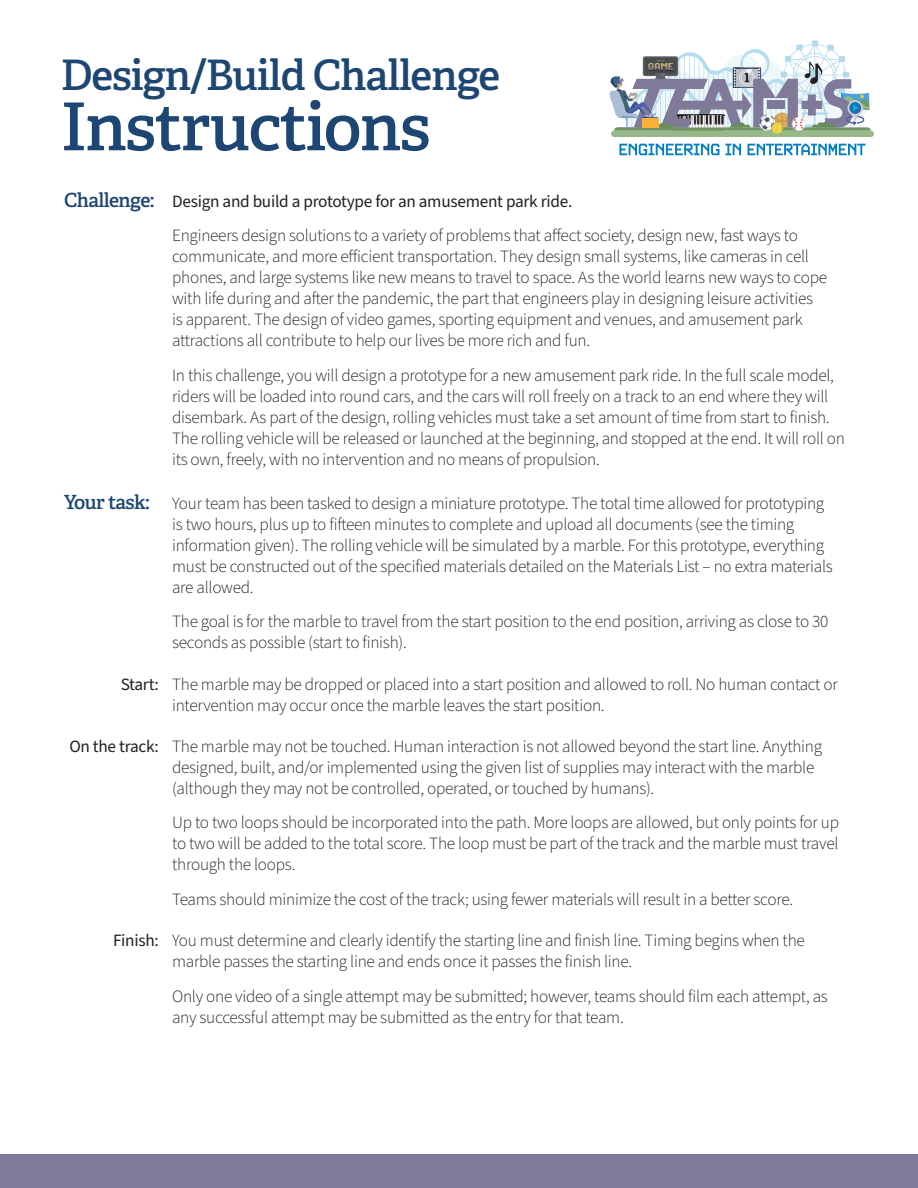
<style>
.page{position:relative;width:918px;height:1188px;background:#fff}
.page>*{position:absolute;margin:0;border:0;box-sizing:border-box;transform-origin:0 0}
.t1{font:66px "Adelle PE Sb";letter-spacing:-.025em;color:#1d4673}
.t2{font:42px "Adelle PE Sb";letter-spacing:-.025em;color:#1d4673}
.Body_Text{font:300 17.25px/21px "Source Sans Pro";letter-spacing:-.015em;color:#231f20}
.Body_Text-2{font:17.25px "Source Sans Pro";letter-spacing:-.015em;color:#231f20}
.s1{font-family:"Adelle PE Sb";font-size:19.5px;color:#1d4673}
.s2{font-family:"Adelle PE Sb";font-weight:400;font-size:19.5px;color:#1d4673}
.s3{font-weight:400}
</style>
<div class="page">
<div style="left:611px;top:131px;width:263px;height:6px;background:#97b888;border-radius:3px"></div>
<svg style="left:610px;top:40px;width:262px;height:94px"></svg>
<div style="left:642px;top:118px;width:17px;height:10px;background:#f8b235"></div>
<svg style="left:619px;top:144px;width:100px;height:11px"></svg>
<svg style="left:725px;top:144px;width:16px;height:11px"></svg>
<svg style="left:748px;top:144px;width:118px;height:11px"></svg>
<img style="left:687px;top:115px;width:37px;height:16px">
<div style="left:0;top:1154px;width:918px;height:34px;background:#7f7a9a"></div>
<p class="t2" style="left:61px;top:45px;width:441px">Design/Build Challenge</p>
<p class="t1" style="left:61px;top:79px;width:371px">Instructions</p>
<p class="Body_Text-2" style="left:64px;top:189px;width:510px"><span class="s1">Challenge:</span> Design and build a prototype for an amusement park ride.</p>
<p class="Body_Text" style="left:172px;top:225px;width:657px">Engineers design solutions to a variety of problems that affect society, design new, fast ways to communicate, and more efficient transportation. They design small systems, like cameras in cell phones, and large systems like new means to travel to space. As the world learns new ways to cope with life during and after the pandemic, the part that engineers play in designing leisure activities is apparent. The design of video games, sporting equipment and venues, and amusement park attractions all contribute to help our lives be more rich and fun.</p>
<p class="Body_Text" style="left:172px;top:365px;width:674px">In this challenge, you will design a prototype for a new amusement park ride. In the full scale model, riders will be loaded into round cars, and the cars will roll freely on a track to an end where they will disembark. As part of the design, rolling vehicles must take a set amount of time from start to finish.<br>The rolling vehicle will be released or launched at the beginning, and stopped at the end. It will roll on its own, freely, with no intervention and no means of propulsion.</p>
<p class="Body_Text" style="left:172px;top:493px;width:662px;text-indent:-108px"><span class="s2">Your task:</span> Your team has been tasked to design a miniature prototype. The total time allowed for prototyping is two hours, plus up to fifteen minutes to complete and upload all documents (see the timing information given). The rolling vehicle will be simulated by a marble. For this prototype, everything must be constructed out of the specified materials detailed on the Materials List – no extra materials are allowed.</p>
<p class="Body_Text" style="left:172px;top:612px;width:658px">The goal is for the marble to travel from the start position to the end position, arriving as close to 30 seconds as possible (start to finish).</p>
<p class="Body_Text" style="left:172px;top:674px;width:667px;text-indent:-51px"><span class="s3">Start:</span> The marble may be dropped or placed into a start position and allowed to roll. No human contact or intervention may occur once the marble leaves the start position.</p>
<p class="Body_Text" style="left:172px;top:736px;width:652px;text-indent:-103px"><span class="s3">On the track:</span> The marble may not be touched. Human interaction is not allowed beyond the start line. Anything designed, built, and/or implemented using the given list of supplies may interact with the marble (although they may not be controlled, operated, or touched by humans).</p>
<p class="Body_Text" style="left:172px;top:813px;width:668px;text-align:justify">Up to two loops should be incorporated into the path. More loops are allowed, but only points for up to two will be added to the total score. The loop must be part of the track and the marble must travel through the loops.</p>
<p class="Body_Text" style="left:172px;top:889px;width:623px">Teams should minimize the cost of the track; using fewer materials will result in a better score.</p>
<p class="Body_Text" style="left:172px;top:930px;width:634px;text-indent:-59px"><span class="s3">Finish:</span> You must determine and clearly identify the starting line and finish line. Timing begins when the marble passes the starting line and ends once it passes the finish line.</p>
<p class="Body_Text" style="left:172px;top:986px;width:657px">Only one video of a single attempt may be submitted; however, teams should film each attempt, as any successful attempt may be submitted as the entry for that team.</p>
</div>
